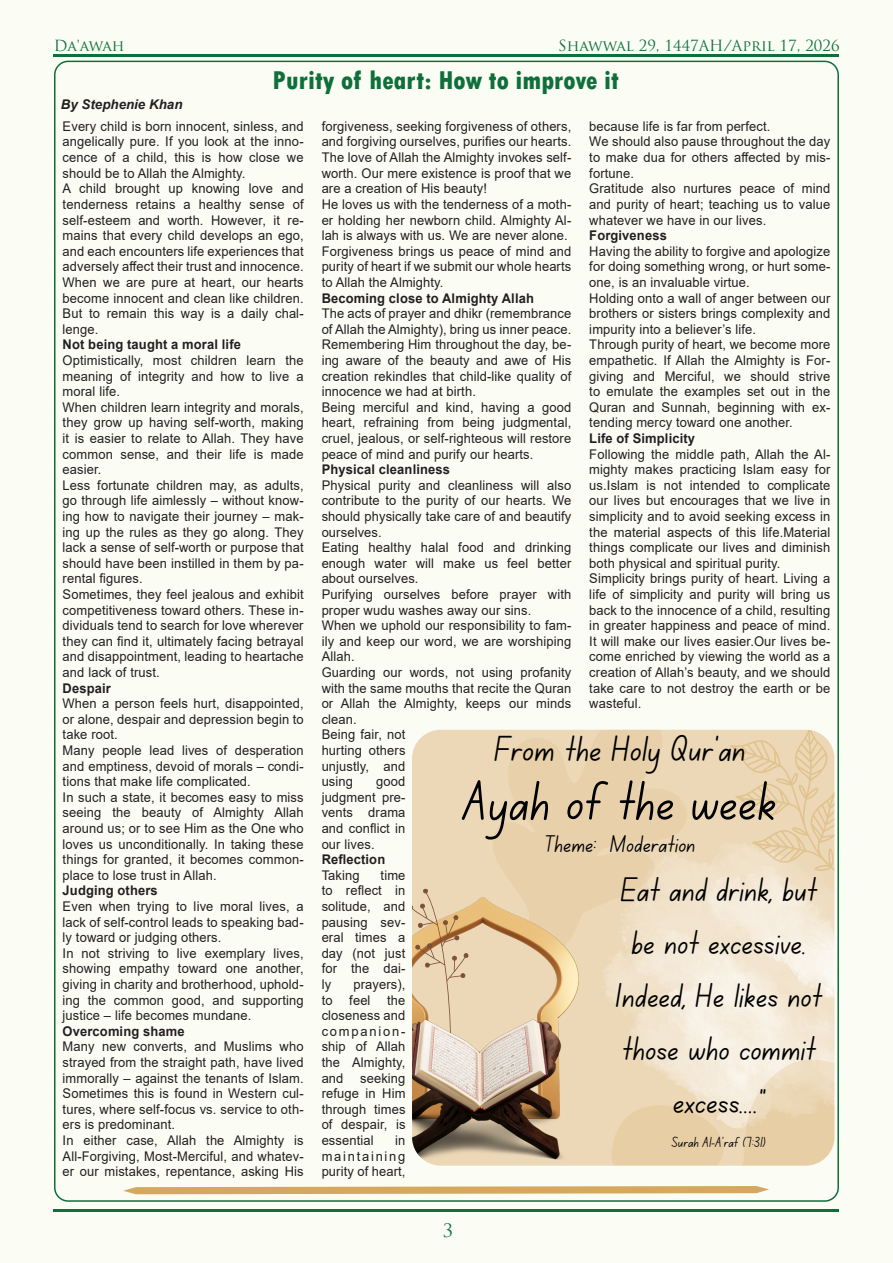
<style>
.page{position:relative;width:893px;height:1263px;background:#fff}
.page>*{position:absolute;margin:0;border:0;box-sizing:border-box;transform-origin:0 0}
.t1{font:56.55px "Canva School Font";color:#000}
.t2{font:36.6px "Canva School Font";color:#000}
.t3{font:34.5px/52.9px "Canva School Font";color:#000;text-align:center}
.t4{font:800 condensed 27px "Tw Cen";color:#0e6f3a}
.t5{font:24.3px "Canva School Font";color:#000}
.t6{font:18px "Trajan Pro";color:#0f703a}
.t7{font:15px "Trajan Pro";color:#0f703a}
.t8{font:14.7px "Canva School Font";color:#000}
.t9{font:13.35px/15.6px "Arial";letter-spacing:.01em;color:#231f20;text-align:justify}
.t10{font:700 13.35px "Arial";letter-spacing:.01em;color:#231f20}
.t11{font:italic 700 13.35px "Arial";color:#231f20}
</style>
<div class="page">
<div style="left:2px;top:0;width:891px;height:1263px;background:#fbfcf4"></div>
<hr style="left:0;top:0;width:2px;height:1263px;background:#fbfcf4">
<hr style="left:54px;top:1209px;width:785px;height:2px;background:#0f6e3a">
<hr style="left:54px;top:55px;width:785px;height:2px;background:#0f6e3a">
<svg style="left:123px;top:1186px;width:646px;height:8px;background:#d9b271"></svg>
<div style="left:412px;top:730px;width:318px;height:436px;background:#ecd8b7"></div>
<img style="left:601px;top:842px;width:233px;height:287px">
<svg style="left:485px;top:730px;width:202px;height:231px;background:#ead5b2"></svg>
<img style="left:469px;top:897px;width:109px;height:221px">
<svg style="left:602px;top:1021px;width:232px;height:145px;background:#eddcbf"></svg>
<svg style="left:412px;top:888px;width:57px;height:127px;background:#dfc49d"></svg>
<svg style="left:730px;top:730px;width:104px;height:159px;background:#ead6b3"></svg>
<img style="left:412px;top:1015px;width:154px;height:148px">
<p class="t7" style="left:54px;top:36px;width:72px">Da'awah</p>
<p class="t11" style="left:61px;top:95px;width:123px">By Stephenie Khan</p>
<p class="t7" style="left:558px;top:36px;width:283px">Shawwal 29, 1447AH/April 17, 2026</p>
<p class="t4" style="left:272px;top:64px;width:348px">Purity of heart: How to improve it</p>
<p class="t9" style="left:63px;top:118px;width:242px">Every child is born innocent, sinless, and angelically pure. If you look at the inno&shy;cence of a child, this is how close we should be to Allah the Almighty.</p>
<p class="t9" style="left:63px;top:181px;width:242px">A child brought up knowing love and tenderness retains a healthy sense of self-esteem and worth. However, it re&shy;mains that every child develops an ego, and each encounters life experiences that adversely affect their trust and innocence.</p>
<p class="t9" style="left:63px;top:274px;width:242px">When we are pure at heart, our hearts become innocent and clean like children.<br>But to remain this way is a daily chal&shy;lenge.</p>
<p class="t10" style="left:63px;top:335px;width:180px">Not being taught a moral life</p>
<p class="t9" style="left:63px;top:352px;width:242px">Optimistically, most children learn the meaning of integrity and how to live a moral life.</p>
<p class="t9" style="left:63px;top:399px;width:242px">When children learn integrity and morals, they grow up having self-worth, making it is easier to relate to Allah. They have common sense, and their life is made easier.</p>
<p class="t9" style="left:63px;top:477px;width:242px">Less fortunate children may, as adults, go through life aimlessly – without know&shy;ing how to navigate their journey – mak&shy;ing up the rules as they go along. They lack a sense of self-worth or purpose that should have been instilled in them by pa&shy;rental figures.</p>
<p class="t9" style="left:63px;top:586px;width:242px">Sometimes, they feel jealous and exhibit competitiveness toward others. These in&shy;dividuals tend to search for love wherever they can find it, ultimately facing betrayal and disappointment, leading to heartache and lack of trust.</p>
<p class="t10" style="left:63px;top:678px;width:50px">Despair</p>
<p class="t9" style="left:63px;top:695px;width:242px">When a person feels hurt, disappointed, or alone, despair and depression begin to take root.</p>
<p class="t9" style="left:63px;top:742px;width:242px">Many people lead lives of desperation and emptiness, devoid of morals – condi&shy;tions that make life complicated.</p>
<p class="t9" style="left:63px;top:789px;width:242px">In such a state, it becomes easy to miss seeing the beauty of Almighty Allah around us; or to see Him as the One who loves us unconditionally. In taking these things for granted, it becomes common&shy;place to lose trust in Allah.</p>
<p class="t10" style="left:63px;top:881px;width:97px">Judging others</p>
<p class="t9" style="left:63px;top:898px;width:242px">Even when trying to live moral lives, a lack of self-control leads to speaking bad&shy;ly toward or judging others.</p>
<p class="t9" style="left:63px;top:945px;width:242px">In not striving to live exemplary lives, showing empathy toward one another, giving in charity and brotherhood, uphold&shy;ing the common good, and supporting justice – life becomes mundane.</p>
<p class="t10" style="left:63px;top:1022px;width:124px">Overcoming shame</p>
<p class="t9" style="left:63px;top:1039px;width:242px">Many new converts, and Muslims who strayed from the straight path, have lived immorally – against the tenants of Islam.<br>Sometimes this is found in Western cul&shy;tures, where self-focus vs. service to oth&shy;ers is predominant.</p>
<p class="t9" style="left:63px;top:1132px;width:242px">In either case, Allah the Almighty is All-Forgiving, Most-Merciful, and whatev&shy;er our mistakes, repentance, asking His</p>
<p class="t9" style="left:322px;top:118px;width:251px">forgiveness, seeking forgiveness of others, and forgiving ourselves, purifies our hearts.</p>
<p class="t9" style="left:322px;top:149px;width:251px">The love of Allah the Almighty invokes self&shy;worth. Our mere existence is proof that we are a creation of His beauty!</p>
<p class="t9" style="left:322px;top:196px;width:251px">He loves us with the tenderness of a moth&shy;er holding her newborn child. Almighty Al&shy;lah is always with us. We are never alone.</p>
<p class="t9" style="left:322px;top:243px;width:251px">Forgiveness brings us peace of mind and purity of heart if we submit our whole hearts to Allah the Almighty.</p>
<p class="t10" style="left:322px;top:288px;width:214px">Becoming close to Almighty Allah</p>
<p class="t9" style="left:322px;top:305px;width:251px">The acts of prayer and dhikr (remembrance of Allah the Almighty), bring us inner peace.<br>Remembering Him throughout the day, be&shy;ing aware of the beauty and awe of His creation rekindles that child-like quality of innocence we had at birth.</p>
<p class="t9" style="left:322px;top:399px;width:251px">Being merciful and kind, having a good heart, refraining from being judgmental, cruel, jealous, or self-righteous will restore peace of mind and purify our hearts.</p>
<p class="t10" style="left:322px;top:460px;width:130px">Physical cleanliness</p>
<p class="t9" style="left:322px;top:477px;width:251px">Physical purity and cleanliness will also contribute to the purity of our hearts. We should physically take care of and beautify ourselves.</p>
<p class="t9" style="left:322px;top:539px;width:251px">Eating healthy halal food and drinking enough water will make us feel better about ourselves.</p>
<p class="t9" style="left:322px;top:586px;width:251px">Purifying ourselves before prayer with proper wudu washes away our sins.</p>
<p class="t9" style="left:322px;top:617px;width:251px">When we uphold our responsibility to fam&shy;ily and keep our word, we are worshiping Allah.</p>
<p class="t9" style="left:322px;top:664px;width:251px">Guarding our words, not using profanity with the same mouths that recite the Quran or Allah the Almighty, keeps our minds clean.</p>
<p class="t9" style="left:589px;top:118px;width:183px">because life is far from perfect.</p>
<p class="t9" style="left:589px;top:134px;width:242px">We should also pause throughout the day to make dua for others affected by mis&shy;fortune.</p>
<p class="t9" style="left:589px;top:181px;width:242px">Gratitude also nurtures peace of mind and purity of heart; teaching us to value whatever we have in our lives.</p>
<p class="t10" style="left:589px;top:226px;width:79px">Forgiveness</p>
<p class="t9" style="left:589px;top:243px;width:242px">Having the ability to forgive and apologize for doing something wrong, or hurt some&shy;one, is an invaluable virtue.</p>
<p class="t9" style="left:589px;top:290px;width:242px">Holding onto a wall of anger between our brothers or sisters brings complexity and impurity into a believer’s life.</p>
<p class="t9" style="left:589px;top:337px;width:242px">Through purity of heart, we become more empathetic. If Allah the Almighty is For&shy;giving and Merciful, we should strive to emulate the examples set out in the Quran and Sunnah, beginning with ex&shy;tending mercy toward one another.</p>
<p class="t10" style="left:589px;top:429px;width:107px">Life of Simplicity</p>
<p class="t9" style="left:589px;top:446px;width:242px">Following the middle path, Allah the Al&shy;mighty makes practicing Islam easy for us.Islam is not intended to complicate our lives but encourages that we live in simplicity and to avoid seeking excess in the material aspects of this life.Material things complicate our lives and diminish both physical and spiritual purity.</p>
<p class="t9" style="left:589px;top:571px;width:242px">Simplicity brings purity of heart. Living a life of simplicity and purity will bring us back to the innocence of a child, resulting in greater happiness and peace of mind.<br>It will make our lives easier.Our lives be&shy;come enriched by viewing the world as a creation of Allah’s beauty, and we should take care to not destroy the earth or be wasteful.</p>
<p class="t9" style="left:322px;top:727px;width:85px">Being fair, not hurting others unjustly, and using</p>
<p class="t9" style="left:322px;top:774px;width:85px;text-indent:55px">good judgment pre&shy;vents drama and conflict in our lives.</p>
<p class="t10" style="left:322px;top:850px;width:65px">Reflection</p>
<p class="t9" style="left:322px;top:867px;width:40px">Taking</p>
<p class="t9" style="left:322px;top:867px;width:85px;text-indent:59px">time to reflect in solitude, and pausing sev&shy;eral times a day (not just for the dai&shy;ly</p>
<p class="t9" style="left:353px;top:976px;width:54px">prayers),</p>
<p class="t9" style="left:322px;top:992px;width:12px">to</p>
<p class="t9" style="left:349px;top:992px;width:23px">feel</p>
<p class="t9" style="left:322px;top:992px;width:85px;text-indent:66px">the closeness and companion&shy;ship of Allah the Almighty, and seeking refuge in Him through times of despair, is essential</p>
<p class="t9" style="left:322px;top:1132px;width:85px;text-indent:74px">in maintaining purity of heart,</p>
<p class="t2" style="left:494px;top:734px;width:253px">From the Holy Qur'an</p>
<p class="t1" style="left:464px;top:778px;width:314px">Ayah of the week</p>
<p class="t5" style="left:545px;top:834px;width:152px">Theme: Moderation</p>
<p class="t3" style="left:616px;top:868px;width:208px">Eat and drink, but be not excessive.<br>Indeed, He likes not those who commit excess...."</p>
<p class="t8" style="left:672px;top:1136px;width:96px">Surah Al-A'raf (7:31)</p>
<p class="t6" style="left:443px;top:1219px;width:12px">3</p>
</div>
